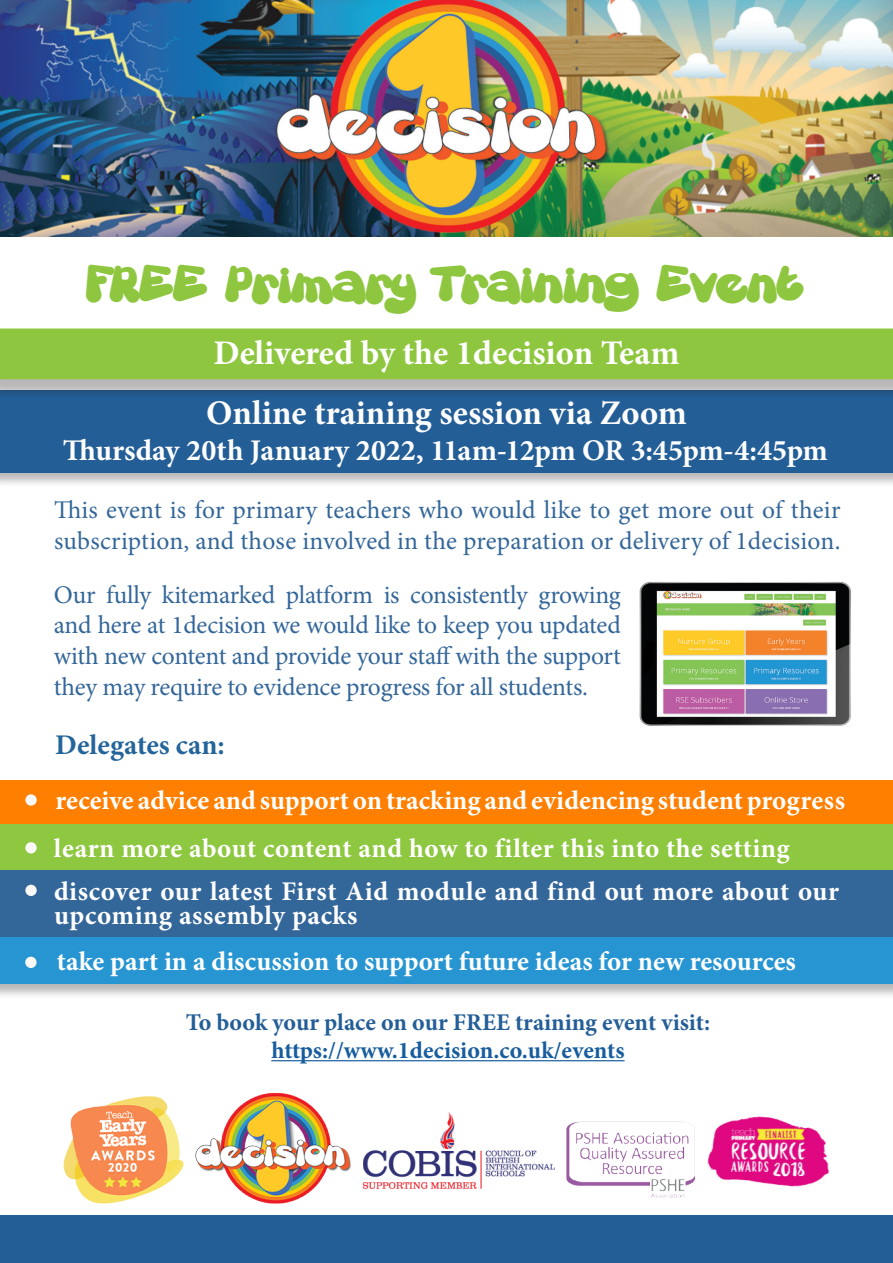
<style>
.page{position:relative;width:893px;height:1263px;background:#fff}
.page>*{position:absolute;margin:0;border:0;box-sizing:border-box;transform-origin:0 0}
.t1{font:37.5px "Gretoon";color:#8ec73f}
.t2{font:700 34.5px "Minion Pro";color:#fff}
.t3{font:700 30px "Minion Pro";letter-spacing:-.005em;color:#fff}
.t4{font:700 28.5px "Minion Pro";color:#23659b}
.t5{font:700 27px/24px "Minion Pro";letter-spacing:.01em;color:#fff}
.t6{font:25.5px/30.6px "Minion Pro";color:#369}
.t7{font:700 24px "Minion Pro";color:#245e97}
.t8{font:700 24px "Minion Pro";color:#175d9e}
</style>
<div class="page">
<img style="left:0;top:0;width:893px;height:237px">
<div style="left:0;top:824px;width:893px;height:46px;background:#8ec740"></div>
<div style="left:0;top:871px;width:893px;height:68px;background:#369"></div>
<div style="left:0;top:937px;width:893px;height:62px;background:#231f20;opacity:.32"></div>
<div style="left:0;top:938px;width:893px;height:46px;background:#2895d3"></div>
<div style="left:0;top:389px;width:893px;height:99px;background:#231f20;opacity:.32"></div>
<div style="left:0;top:390px;width:893px;height:82px;background:#245e97"></div>
<div style="left:0;top:333px;width:893px;height:67px;background:#231f20;opacity:.32"></div>
<div style="left:0;top:328px;width:893px;height:51px;background:#8ec73f"></div>
<div style="left:0;top:1215px;width:893px;height:48px;background:#245e97"></div>
<hr style="left:271px;top:1060px;width:354px;height:1px;background:#175d9e">
<img style="left:63px;top:1093px;width:767px;height:111px">
<div style="left:25px;top:842px;width:12px;height:11px;background:#fbf8f8;border-radius:50%"></div>
<div style="left:25px;top:885px;width:12px;height:11px;background:#fbf8f8;border-radius:50%"></div>
<div style="left:25px;top:957px;width:12px;height:11px;background:#fbf8f8;border-radius:50%"></div>
<div style="left:0;top:780px;width:893px;height:44px;background:#ff7f00"></div>
<div style="left:25px;top:794px;width:12px;height:12px;background:#fbf8f8;border-radius:50%"></div>
<img style="left:639px;top:582px;width:212px;height:144px">
<p class="t1" style="left:86px;top:262px;width:719px">FREE Primary Training Event</p>
<p class="t2" style="left:213px;top:329px;width:468px">Delivered by the 1decision Team</p>
<p class="t2" style="left:206px;top:389px;width:482px">Online training session via Zoom</p>
<p class="t3" style="left:63px;top:430px;width:766px">Thursday 20th January 2022, 11am-12pm OR 3:45pm-4:45pm</p>
<p class="t6" style="left:54px;top:495px;width:788px">This event is for primary teachers who would like to get more out of their subscription, and those involved in the preparation or delivery of 1decision.</p>
<p class="t6" style="left:54px;top:579px;width:568px;text-align:justify">Our fully kitemarked platform is consistently growing and here at 1decision we would like to keep you updated with new content and provide your staff with the support they may require to evidence progress for all students.</p>
<p class="t4" style="left:55px;top:725px;width:171px">Delegates can:</p>
<p class="t5" style="left:56px;top:788px;width:791px">receive advice and support on tracking and evidencing student progress</p>
<p class="t5" style="left:54px;top:836px;width:737px">learn more about content and how to filter this into the setting</p>
<p class="t5" style="left:54px;top:879px;width:786px">discover our latest First Aid module and find out more about our upcoming assembly packs</p>
<p class="t5" style="left:57px;top:949px;width:741px">take part in a discussion to support future ideas for new resources</p>
<p class="t7" style="left:186px;top:1005px;width:526px">To book your place on our FREE training event visit:</p>
<p class="t8" style="left:271px;top:1034px;width:355px">https://www.1decision.co.uk/events</p>
</div>
